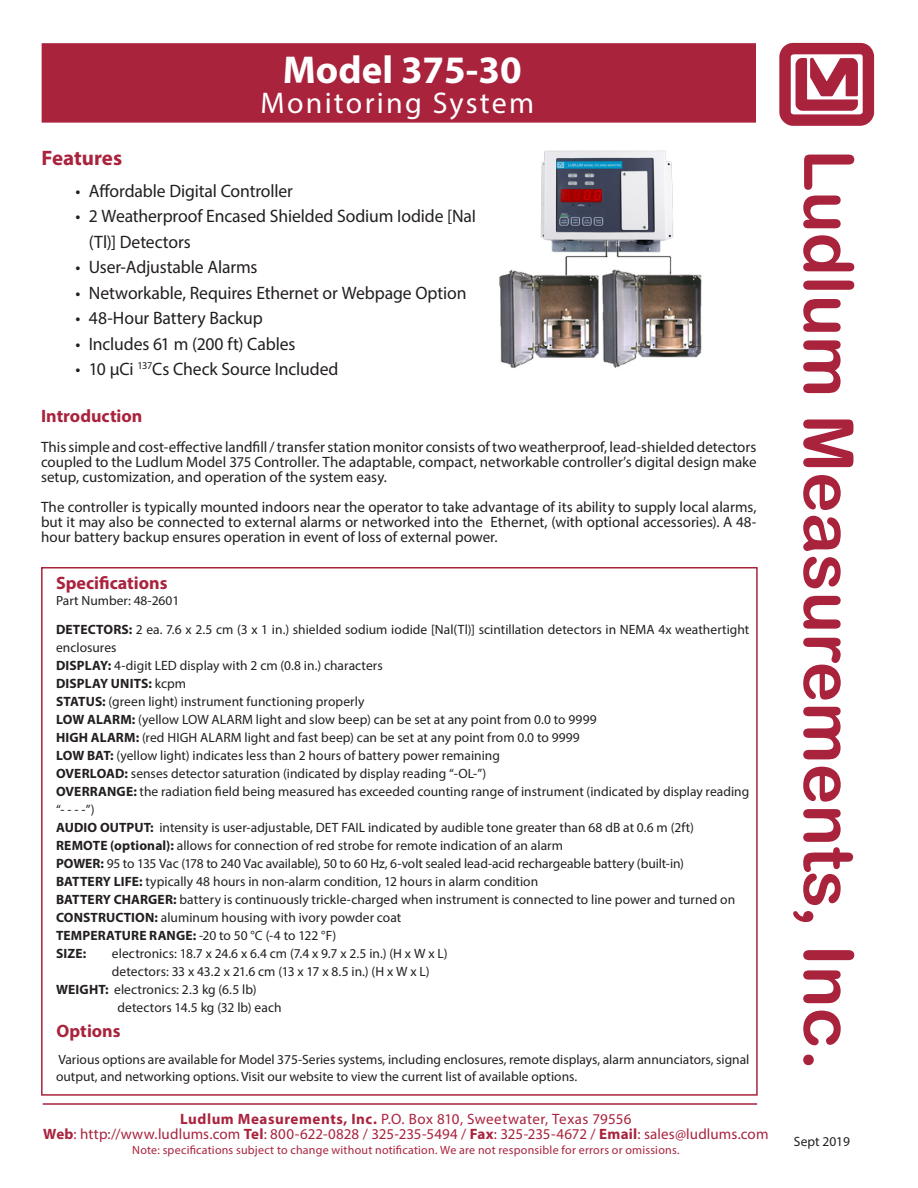
<style>
.page{position:relative;width:918px;height:1188px;background:#fff}
.page>*{position:absolute;margin:0;border:0;box-sizing:border-box;transform-origin:0 0}
.t1{font:69px "Arial Rounded MT Bold";color:#a9233d}
.t2{font:700 39px "Myriad Pro";color:#fff}
.t3{font:30px "Myriad Pro";letter-spacing:.075em;color:#fff}
.Subhead_2{font:700 21px "Myriad Pro";color:#a9233d}
.t4{font:18px/25.5px "Myriad Pro";letter-spacing:-.005em;color:#231f20}
.Subhead_2-2{font:700 18px "Myriad Pro";color:#a9233d}
.t5{font:15px/15px "Myriad Pro";color:#231f20;text-align:justify}
.t6{font:15px "Myriad Pro";letter-spacing:.01em;color:#a9233d}
.Subhead_2-3{font:13.5px/18px "Myriad Pro";color:#231f20}
.t7{font:700 13.5px "Myriad Pro";letter-spacing:.01em;color:#231f20}
.t8{font:13.2px "Myriad Pro";color:#231f20}
.t9{font:12px "Myriad Pro";letter-spacing:.02em;color:#a9233d}
.s1{font-weight:700}
.s2{font-weight:400}
.s3{font-size:72px}
</style>
<div class="page">
<img style="left:779px;top:42px;width:96px;height:84px">
<hr style="left:43px;top:1103px;width:714px;height:2px;background:#a9233d">
<img style="left:499px;top:150px;width:203px;height:218px">
<div style="left:42px;top:43px;width:714px;height:80px;background:#a9233d;border:2px solid #a9233d"></div>
<p class="t2" style="left:283px;top:45px;width:240px">Model 375-30</p>
<p class="t3" style="left:261px;top:85px;width:275px">Monitoring System</p>
<p class="Subhead_2" style="left:42px;top:145px;width:82px">Features</p>
<p class="t4" style="left:75px;top:178px;width:219px">• Affordable Digital Controller</p>
<p class="t4" style="left:89px;top:203px;width:389px;text-indent:-14px">• 2 Weatherproof Encased Shielded Sodium Iodide [NaI (Tl)] Detectors</p>
<p class="t4" style="left:75px;top:254px;width:184px">• User-Adjustable Alarms</p>
<p class="t4" style="left:75px;top:280px;width:393px">• Networkable, Requires Ethernet or Webpage Option</p>
<p class="t4" style="left:75px;top:305px;width:189px">• 48-Hour Battery Backup</p>
<p class="t4" style="left:75px;top:331px;width:222px">• Includes 61 m (200 ft) Cables</p>
<p class="t4" style="left:75px;top:356px;width:265px">• 10 μCi <sup>137</sup>Cs Check Source Included</p>
<p class="Subhead_2-2" style="left:41px;top:404px;width:103px">Introduction</p>
<p class="t5" style="left:41px;top:439px;width:717px">This simple and cost-effective landfill / transfer station monitor consists of two weatherproof, lead-shielded detectors coupled to the Ludlum Model 375 Controller. The adaptable, compact, networkable controller’s digital design make setup, customization, and operation of the system easy.</p>
<p class="t5" style="left:41px;top:499px;width:717px">The controller is typically mounted indoors near the operator to take advantage of its ability to supply local alarms, but it may also be connected to external alarms or networked into the Ethernet, (with optional accessories). A 48- hour battery backup ensures operation in event of loss of external power.</p>
<p class="Subhead_2-2" style="left:56px;top:571px;width:113px">Specifications</p>
<p class="t8" style="left:56px;top:593px;width:125px">Part Number: 48-2601</p>
<p class="Subhead_2-3" style="left:56px;top:620px;width:695px"><span class="s1">DETECTORS:</span> 2 ea. 7.6 x 2.5 cm (3 x 1 in.) shielded sodium iodide [Nal(Tl)] scintillation detectors in NEMA 4x weathertight enclosures</p>
<p class="Subhead_2-3" style="left:56px;top:656px;width:328px"><span class="s1">DISPLAY:</span> 4-digit LED display with 2 cm (0.8 in.) characters</p>
<p class="t7" style="left:56px;top:674px;width:132px">DISPLAY UNITS: <span class="s2">kcpm</span></p>
<p class="Subhead_2-3" style="left:56px;top:692px;width:310px"><span class="s1">STATUS:</span> (green light) instrument functioning properly</p>
<p class="Subhead_2-3" style="left:56px;top:710px;width:542px"><span class="s1">LOW ALARM:</span> (yellow LOW ALARM light and slow beep) can be set at any point from 0.0 to 9999</p>
<p class="Subhead_2-3" style="left:56px;top:728px;width:525px"><span class="s1">HIGH ALARM:</span> (red HIGH ALARM light and fast beep) can be set at any point from 0.0 to 9999</p>
<p class="Subhead_2-3" style="left:56px;top:746px;width:445px"><span class="s1">LOW BAT:</span> (yellow light) indicates less than 2 hours of battery power remaining</p>
<p class="Subhead_2-3" style="left:56px;top:764px;width:432px"><span class="s1">OVERLOAD:</span> senses detector saturation (indicated by display reading “-OL-”)</p>
<p class="Subhead_2-3" style="left:56px;top:782px;width:695px"><span class="s1">OVERRANGE:</span> the radiation field being measured has exceeded counting range of instrument (indicated by display reading “- - - -”)</p>
<p class="Subhead_2-3" style="left:56px;top:818px;width:639px"><span class="s1">AUDIO OUTPUT:</span> intensity is user-adjustable, DET FAIL indicated by audible tone greater than 68 dB at 0.6 m (2ft)</p>
<p class="Subhead_2-3" style="left:56px;top:836px;width:508px"><span class="s1">REMOTE (optional):</span> allows for connection of red strobe for remote indication of an alarm</p>
<p class="Subhead_2-3" style="left:56px;top:854px;width:629px"><span class="s1">POWER:</span> 95 to 135 Vac (178 to 240 Vac available), 50 to 60 Hz, 6-volt sealed lead-acid rechargeable battery (built-in)</p>
<p class="Subhead_2-3" style="left:56px;top:872px;width:484px"><span class="s1">BATTERY LIFE:</span> typically 48 hours in non-alarm condition, 12 hours in alarm condition</p>
<p class="Subhead_2-3" style="left:56px;top:890px;width:681px"><span class="s1">BATTERY CHARGER:</span> battery is continuously trickle-charged when instrument is connected to line power and turned on</p>
<p class="Subhead_2-3" style="left:56px;top:908px;width:347px"><span class="s1">CONSTRUCTION:</span> aluminum housing with ivory powder coat</p>
<p class="Subhead_2-3" style="left:56px;top:926px;width:282px"><span class="s1">TEMPERATURE RANGE:</span> -20 to 50 °C (-4 to 122 °F)</p>
<p class="t7" style="left:56px;top:944px;width:32px">SIZE:</p>
<p class="Subhead_2-3" style="left:112px;top:944px;width:337px">electronics: 18.7 x 24.6 x 6.4 cm (7.4 x 9.7 x 2.5 in.) (H x W x L)</p>
<p class="Subhead_2-3" style="left:112px;top:962px;width:319px">detectors: 33 x 43.2 x 21.6 cm (13 x 17 x 8.5 in.) (H x W x L)</p>
<p class="Subhead_2-3" style="left:56px;top:980px;width:202px"><span class="s1">WEIGHT:</span> electronics: 2.3 kg (6.5 lb)</p>
<p class="Subhead_2-3" style="left:118px;top:998px;width:165px">detectors 14.5 kg (32 lb) each</p>
<p class="Subhead_2-2" style="left:57px;top:1019px;width:65px">Options</p>
<p class="Subhead_2-3" style="left:56px;top:1051px;width:695px;line-height:16.5px">Various options are available for Model 375-Series systems, including enclosures, remote displays, alarm annunciators, signal output, and networking options. Visit our website to view the current list of available options.</p>
<p class="t6" style="left:180px;top:1110px;width:453px"><span class="s1">Ludlum Measurements, Inc.</span> P.O. Box 810, Sweetwater, Texas 79556</p>
<p class="t6" style="left:43px;top:1125px;width:727px"><span class="s1">Web</span>: http://www.ludlums.com <span class="s1">Tel</span>: 800-622-0828 / 325-235-5494 / <span class="s1">Fax</span>: 325-235-4672 / <span class="s1">Email</span>: sales@ludlums.com</p>
<p class="t9" style="left:132px;top:1143px;width:549px">Note: specifications subject to change without notification. We are not responsible for errors or omissions.</p>
<p class="t1" style="left:869px;top:149px;width:923px;rotate:90deg">Ludlum Measurements, Inc<span class="s3">.</span></p>
<p class="Subhead_2-3" style="left:794px;top:1132px;width:58px">Sept 2019</p>
</div>
